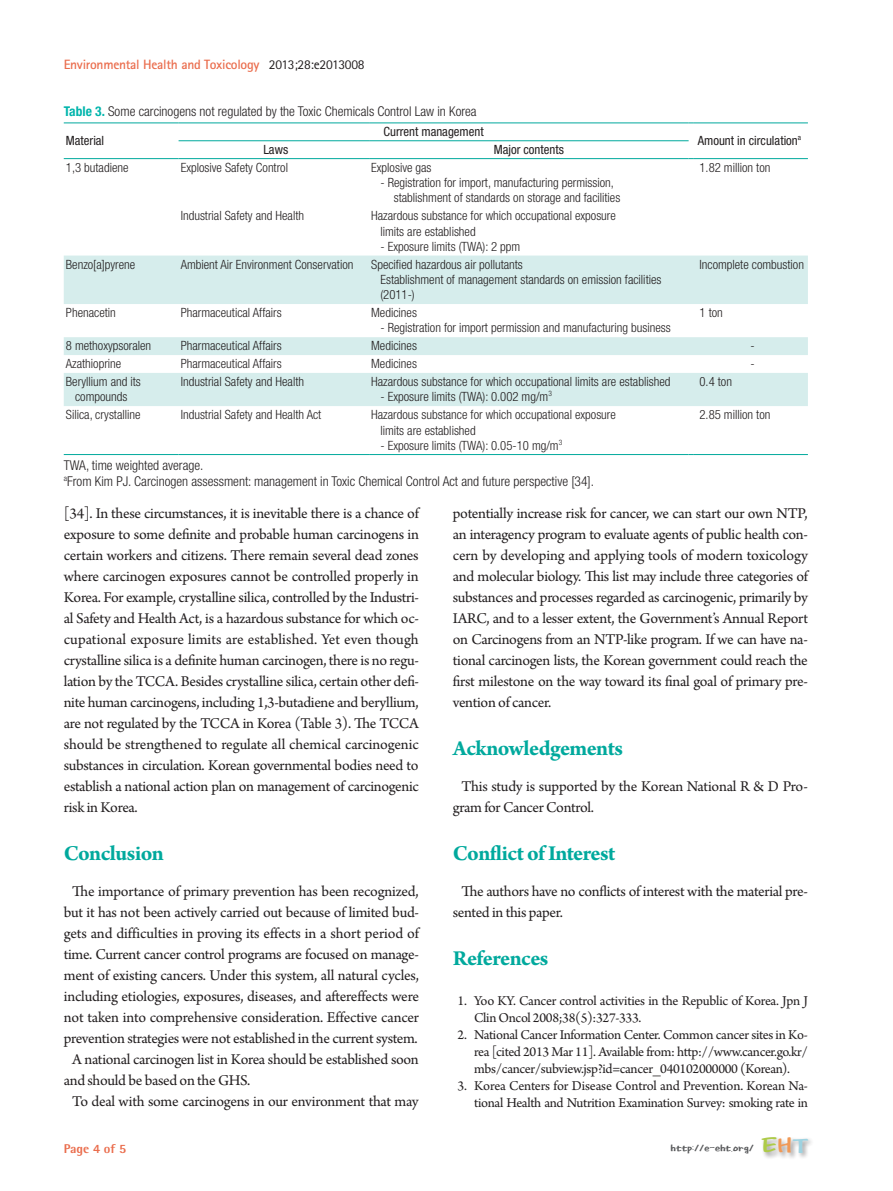
<style>
.page{position:relative;width:893px;height:1191px;background:#fff}
.page>*{position:absolute;margin:0;border:0;box-sizing:border-box;transform-origin:0 0}
.t1{font:27px "H Ybda M";color:#aecb49}
.대제목{font:700 22.5px "Arno Pro";letter-spacing:-.025em;color:#00a99d}
.본문_성형{font:15.75px/21px "Arno Pro";letter-spacing:-.02em;color:#231f20}
.참고문헌{font:14.25px/17.1px "Arno Pro";letter-spacing:-.02em;color:#231f20}
.표_그림_캡션{font:300 condensed 13.5px "Helvetica Neue LT Std";color:#231f20}
.t2{font:700 13.5px "Rotis Sans Serif Std";letter-spacing:-.02em;color:#ea6d4d}
.표_본문_-_확정{font:300 condensed 12.75px/15.3px "Helvetica Neue LT Std";color:#231f20}
.표_머리체{font:condensed 12.75px "Helvetica Neue LT Std";color:#231f20}
.t3{font:800 12.75px "Rotis Semi Sans Std";color:#ea6d4d}
.t4{font:12px "H Ybda M";letter-spacing:-.03em;color:#57585a}
.s1{font-weight:400;color:#231f20}
.s2{font-weight:700;color:#00b5ac}
.s3{color:#f19956}
.s4{color:#9ed3e1}
</style>
<div class="page">
<svg style="left:64px;top:255px;width:744px;height:151px;fill:#d6edec"></svg>
<hr style="left:64px;top:158px;width:115px;height:1px;background:#00a99d">
<hr style="left:179px;top:158px;width:190px;height:1px;background:#00a99d">
<hr style="left:369px;top:158px;width:320px;height:1px;background:#00a99d">
<hr style="left:693px;top:158px;width:115px;height:1px;background:#00a99d">
<hr style="left:64px;top:122px;width:115px;height:1px;background:#00a99d">
<hr style="left:693px;top:122px;width:115px;height:1px;background:#00a99d">
<hr style="left:64px;top:454px;width:115px;height:1px;background:#00a99d">
<hr style="left:179px;top:454px;width:190px;height:1px;background:#00a99d">
<hr style="left:369px;top:454px;width:320px;height:1px;background:#00a99d">
<hr style="left:693px;top:454px;width:115px;height:1px;background:#00a99d">
<hr style="left:179px;top:122px;width:190px;height:1px;background:#00a99d">
<hr style="left:369px;top:122px;width:320px;height:1px;background:#00a99d">
<hr style="left:179px;top:140px;width:190px;height:1px;background:#00a99d">
<hr style="left:369px;top:140px;width:320px;height:1px;background:#00a99d">
<p class="t2" style="left:64px;top:56px;width:302px">Environmental Health and Toxicology <span class="s1">2013;28:e2013008</span></p>
<p class="표_그림_캡션" style="left:64px;top:103px;width:414px"><span class="s2">Table 3.</span> Some carcinogens not regulated by the Toxic Chemicals Control Law in Korea</p>
<p class="표_머리체" style="left:66px;top:133px;width:40px">Material</p>
<p class="표_머리체" style="left:383px;top:124px;width:102px">Current management</p>
<p class="표_머리체" style="left:263px;top:142px;width:26px">Laws</p>
<p class="표_머리체" style="left:494px;top:142px;width:72px">Major contents</p>
<p class="표_본문_-_확정" style="left:66px;top:159px;width:64px">1,3 butadiene</p>
<p class="표_본문_-_확정" style="left:181px;top:159px;width:109px">Explosive Safety Control</p>
<p class="표_본문_-_확정" style="left:371px;top:159px;width:62px">Explosive gas</p>
<p class="표_본문_-_확정" style="left:394px;top:175px;width:228px;text-indent:-13px">- Registration for import, manufacturing permission, stablishment of standards on storage and facilities</p>
<p class="표_본문_-_확정" style="left:181px;top:208px;width:125px">Industrial Safety and Health</p>
<p class="표_본문_-_확정" style="left:380px;top:208px;width:237px;text-indent:-9px">Hazardous substance for which occupational exposure limits are established</p>
<p class="표_본문_-_확정" style="left:380px;top:238px;width:141px">- Exposure limits (TWA): 2 ppm</p>
<p class="표_머리체" style="left:698px;top:133px;width:105px">Amount in circulation<sup>a</sup></p>
<p class="표_본문_-_확정" style="left:699px;top:159px;width:72px">1.82 million ton</p>
<p class="표_본문_-_확정" style="left:66px;top:256px;width:71px">Benzo[a]pyrene</p>
<p class="표_본문_-_확정" style="left:181px;top:256px;width:174px">Ambient Air Environment Conservation</p>
<p class="표_본문_-_확정" style="left:380px;top:256px;width:283px;text-indent:-9px">Specified hazardous air pollutants<br>Establishment of management standards on emission facilities (2011-)</p>
<p class="표_본문_-_확정" style="left:699px;top:256px;width:106px">Incomplete combustion</p>
<p class="표_본문_-_확정" style="left:66px;top:305px;width:52px">Phenacetin</p>
<p class="표_본문_-_확정" style="left:181px;top:305px;width:102px">Pharmaceutical Affairs</p>
<p class="표_본문_-_확정" style="left:371px;top:305px;width:47px">Medicines</p>
<p class="표_본문_-_확정" style="left:380px;top:320px;width:292px">- Registration for import permission and manufacturing business</p>
<p class="표_본문_-_확정" style="left:699px;top:305px;width:25px">1 ton</p>
<p class="표_본문_-_확정" style="left:66px;top:338px;width:87px">8 methoxypsoralen</p>
<p class="표_본문_-_확정" style="left:181px;top:338px;width:102px">Pharmaceutical Affairs</p>
<p class="표_본문_-_확정" style="left:371px;top:338px;width:47px">Medicines</p>
<p class="표_본문_-_확정" style="left:750px;top:338px;width:6px">-</p>
<p class="표_본문_-_확정" style="left:66px;top:356px;width:57px">Azathioprine</p>
<p class="표_본문_-_확정" style="left:181px;top:356px;width:102px">Pharmaceutical Affairs</p>
<p class="표_본문_-_확정" style="left:371px;top:356px;width:47px">Medicines</p>
<p class="표_본문_-_확정" style="left:750px;top:356px;width:6px">-</p>
<p class="표_본문_-_확정" style="left:66px;top:374px;width:76px;text-align:center">Beryllium and its compounds</p>
<p class="표_본문_-_확정" style="left:181px;top:374px;width:125px">Industrial Safety and Health</p>
<p class="표_본문_-_확정" style="left:371px;top:374px;width:301px">Hazardous substance for which occupational limits are established</p>
<p class="표_본문_-_확정" style="left:699px;top:374px;width:34px">0.4 ton</p>
<p class="표_본문_-_확정" style="left:380px;top:389px;width:173px">- Exposure limits (TWA): 0.002 mg/m<sup>3</sup></p>
<p class="표_본문_-_확정" style="left:66px;top:407px;width:76px">Silica, crystalline</p>
<p class="표_본문_-_확정" style="left:181px;top:407px;width:142px">Industrial Safety and Health Act</p>
<p class="표_본문_-_확정" style="left:380px;top:407px;width:237px;text-indent:-9px">Hazardous substance for which occupational exposure limits are established</p>
<p class="표_본문_-_확정" style="left:380px;top:437px;width:183px">- Exposure limits (TWA): 0.05-10 mg/m<sup>3</sup></p>
<p class="표_그림_캡션" style="left:64px;top:458px;width:141px">TWA, time weighted average.</p>
<p class="표_그림_캡션" style="left:64px;top:474px;width:532px"><sup>a</sup>From Kim PJ. Carcinogen assessment: management in Toxic Chemical Control Act and future perspective [34].</p>
<p class="표_본문_-_확정" style="left:699px;top:407px;width:72px">2.85 million ton</p>
<p class="본문_성형" style="left:64px;top:504px;width:357px;text-align:justify">[34]. In these circumstances, it is inevitable there is a chance of exposure to some definite and probable human carcinogens in certain workers and citizens. There remain several dead zones where carcinogen exposures cannot be controlled properly in Korea. For example, crystalline silica, controlled by the Industri&shy;al Safety and Health Act, is a hazardous substance for which oc&shy;cupational exposure limits are established. Yet even though crystalline silica is a definite human carcinogen, there is no regu&shy;lation by the TCCA. Besides crystalline silica, certain other defi&shy;nite human carcinogens, including 1,3-butadiene and beryllium, are not regulated by the TCCA in Korea (Table 3). The TCCA should be strengthened to regulate all chemical carcinogenic substances in circulation. Korean governmental bodies need to establish a national action plan on management of carcinogenic risk in Korea.</p>
<p class="대제목" style="left:64px;top:840px;width:102px">Conclusion</p>
<p class="본문_성형" style="left:64px;top:882px;width:357px;text-align:center">The importance of primary prevention has been recognized, but it has not been actively carried out because of limited bud&shy;gets and difficulties in proving its effects in a short period of time. Current cancer control programs are focused on manage&shy;ment of existing cancers. Under this system, all natural cycles, including etiologies, exposures, diseases, and aftereffects were not taken into comprehensive consideration. Effective cancer prevention strategies were not established in the current system.</p>
<p class="본문_성형" style="left:64px;top:1050px;width:357px;text-indent:9px">A national carcinogen list in Korea should be established soon and should be based on the GHS.</p>
<p class="본문_성형" style="left:72px;top:1092px;width:348px">To deal with some carcinogens in our environment that may</p>
<p class="t3" style="left:64px;top:1140px;width:64px">Page 4 of 5</p>
<p class="본문_성형" style="left:453px;top:504px;width:357px;text-align:justify">potentially increase risk for cancer, we can start our own NTP, an interagency program to evaluate agents of public health con&shy;cern by developing and applying tools of modern toxicology and molecular biology. This list may include three categories of substances and processes regarded as carcinogenic, primarily by IARC, and to a lesser extent, the Government’s Annual Report on Carcinogens from an NTP-like program. If we can have na&shy;tional carcinogen lists, the Korean government could reach the first milestone on the way toward its final goal of primary pre&shy;vention of cancer.</p>
<p class="대제목" style="left:453px;top:735px;width:172px">Acknowledgements</p>
<p class="본문_성형" style="left:453px;top:777px;width:357px;text-indent:9px">This study is supported by the Korean National R &amp; D Pro&shy;gram for Cancer Control.</p>
<p class="대제목" style="left:453px;top:840px;width:164px">Conflict of Interest</p>
<p class="본문_성형" style="left:453px;top:882px;width:357px;text-indent:9px">The authors have no conflicts of interest with the material pre&shy;sented in this paper.</p>
<p class="대제목" style="left:453px;top:945px;width:97px">References</p>
<p class="참고문헌" style="left:474px;top:992px;width:335px;text-indent:-17px">1. Yoo KY. Cancer control activities in the Republic of Korea. Jpn J<br>Clin Oncol 2008;38(5):327-333.</p>
<p class="참고문헌" style="left:474px;top:1026px;width:335px;text-align:justify;text-indent:-17px">2. National Cancer Information Center. Common cancer sites in Ko&shy;rea [cited 2013 Mar 11]. Available from: http://www.cancer.go.kr/ mbs/cancer/subview.jsp?id=cancer_040102000000 (Korean).</p>
<p class="참고문헌" style="left:458px;top:1078px;width:352px;text-align:right">3. Korea Centers for Disease Control and Prevention. Korean Na&shy;tional Health and Nutrition Examination Survey: smoking rate in</p>
<p class="t4" style="left:670px;top:1142px;width:85px">http://e-eht.org/</p>
<h1 class="t1" style="left:761px;top:1131px;width:50px">E<span class="s3">H</span><span class="s4">T</span></h1>
</div>
